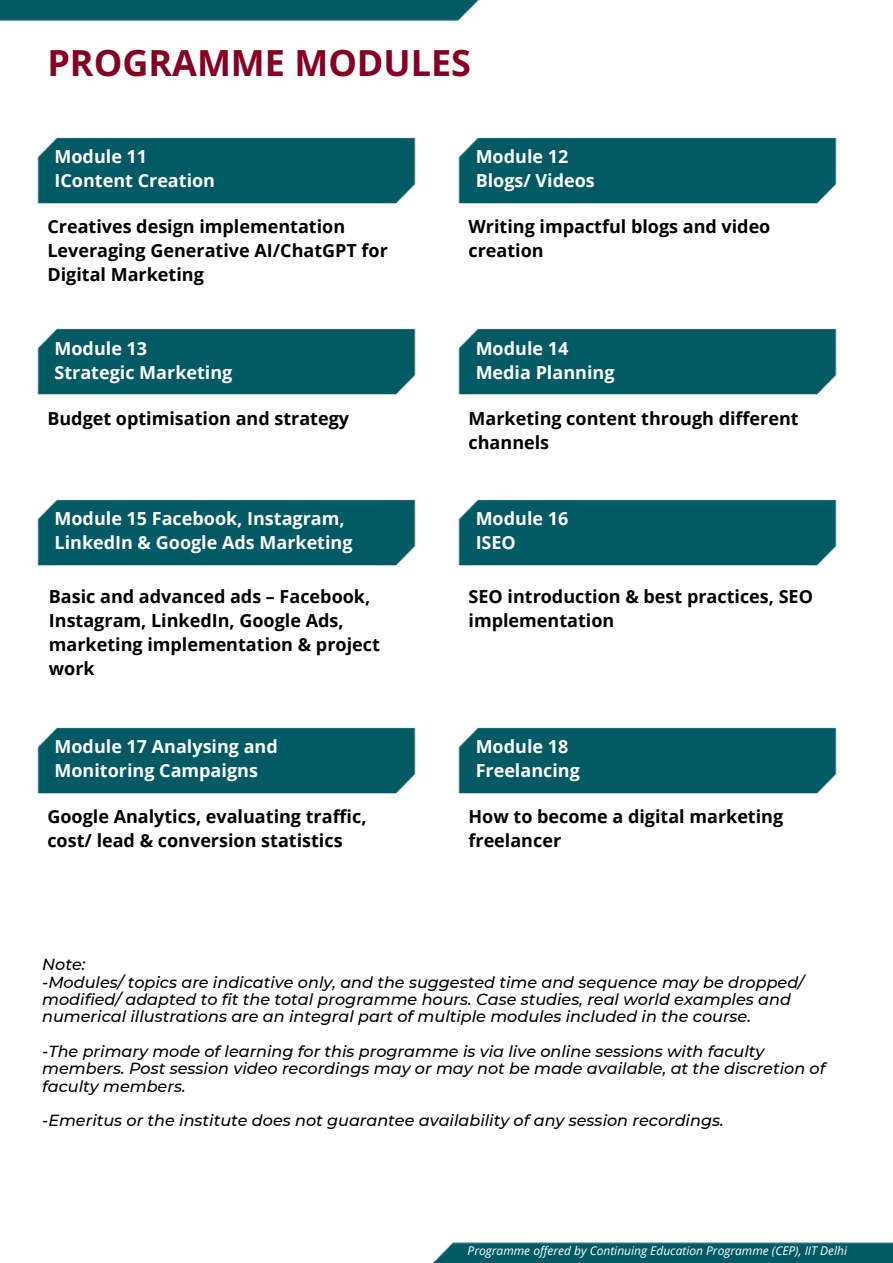
<style>
.page{position:relative;width:893px;height:1263px;background:#fff}
.page>*{position:absolute;margin:0;border:0;box-sizing:border-box;transform-origin:0 0}
.t1{font:700 36px "Open Sans";color:#860021}
.t2{font:700 18px/24px "Open Sans";color:#000}
.t3{font:700 18px/24px "Open Sans";color:#fff}
.t4{font:italic 500 16px/17.4px "Montserrat";color:#000}
.t5{font:italic 12px "Open Sans";color:#fff}
</style>
<div class="page">
<img style="left:0;top:0;width:480px;height:21px">
<img style="left:432px;top:1242px;width:460px;height:21px">
<div style="left:37px;top:137px;width:379px;height:67px;background:#025a64"></div>
<div style="left:37px;top:328px;width:379px;height:67px;background:#025a64"></div>
<div style="left:458px;top:137px;width:379px;height:67px;background:#025a64"></div>
<div style="left:458px;top:328px;width:379px;height:67px;background:#025a64"></div>
<div style="left:37px;top:499px;width:379px;height:67px;background:#025a64"></div>
<div style="left:458px;top:499px;width:379px;height:67px;background:#025a64"></div>
<div style="left:37px;top:727px;width:379px;height:67px;background:#025a64"></div>
<div style="left:458px;top:727px;width:379px;height:67px;background:#025a64"></div>
<p class="t1" style="left:47px;top:38px;width:425px">PROGRAMME MODULES</p>
<p class="t3" style="left:55px;top:144px;width:94px">Module 11</p>
<p class="t3" style="left:55px;top:168px;width:162px">IContent Creation</p>
<p class="t2" style="left:47px;top:214px;width:342px">Creatives design implementation<br>Leveraging Generative AI/ChatGPT for<br>Digital Marketing</p>
<p class="t3" style="left:55px;top:336px;width:94px">Module 13</p>
<p class="t3" style="left:55px;top:360px;width:179px">Strategic Marketing</p>
<p class="t2" style="left:47px;top:406px;width:303px">Budget optimisation and strategy</p>
<p class="t3" style="left:475px;top:144px;width:94px">Module 12</p>
<p class="t3" style="left:475px;top:168px;width:121px">Blogs/ Videos</p>
<p class="t2" style="left:468px;top:214px;width:303px">Writing impactful blogs and video creation</p>
<p class="t3" style="left:475px;top:336px;width:94px">Module 14</p>
<p class="t3" style="left:475px;top:360px;width:140px">Media Planning</p>
<p class="t2" style="left:468px;top:406px;width:331px">Marketing content through different channels</p>
<p class="t3" style="left:55px;top:506px;width:299px">Module 15 Facebook, Instagram,<br>LinkedIn &amp; Google Ads Marketing</p>
<p class="t3" style="left:475px;top:506px;width:94px">Module 16</p>
<p class="t3" style="left:475px;top:530px;width:42px">ISEO</p>
<p class="t2" style="left:49px;top:584px;width:332px">Basic and advanced ads – Facebook,<br>Instagram, LinkedIn, Google Ads, marketing implementation &amp; project work</p>
<p class="t2" style="left:468px;top:584px;width:346px">SEO introduction &amp; best practices, SEO implementation</p>
<p class="t3" style="left:55px;top:734px;width:225px">Module 17 Analysing and<br>Monitoring Campaigns</p>
<p class="t3" style="left:475px;top:734px;width:94px">Module 18</p>
<p class="t3" style="left:475px;top:758px;width:106px">Freelancing</p>
<p class="t2" style="left:47px;top:804px;width:321px">Google Analytics, evaluating traffic, cost/ lead &amp; conversion statistics</p>
<p class="t2" style="left:468px;top:804px;width:316px">How to become a digital marketing freelancer</p>
<p class="t4" style="left:42px;top:956px;width:45px">Note:</p>
<p class="t4" style="left:42px;top:973px;width:763px">-Modules/ topics are indicative only, and the suggested time and sequence may be dropped/ modified/ adapted to fit the total programme hours. Case studies, real world examples and numerical illustrations are an integral part of multiple modules included in the course.</p>
<p class="t4" style="left:42px;top:1043px;width:784px">-The primary mode of learning for this programme is via live online sessions with faculty members. Post session video recordings may or may not be made available, at the discretion of faculty members.</p>
<p class="t4" style="left:42px;top:1112px;width:683px">-Emeritus or the institute does not guarantee availability of any session recordings.</p>
<p class="t5" style="left:467px;top:1243px;width:381px">Programme offered by Continuing Education Programme (CEP), IIT Delhi</p>
</div>
